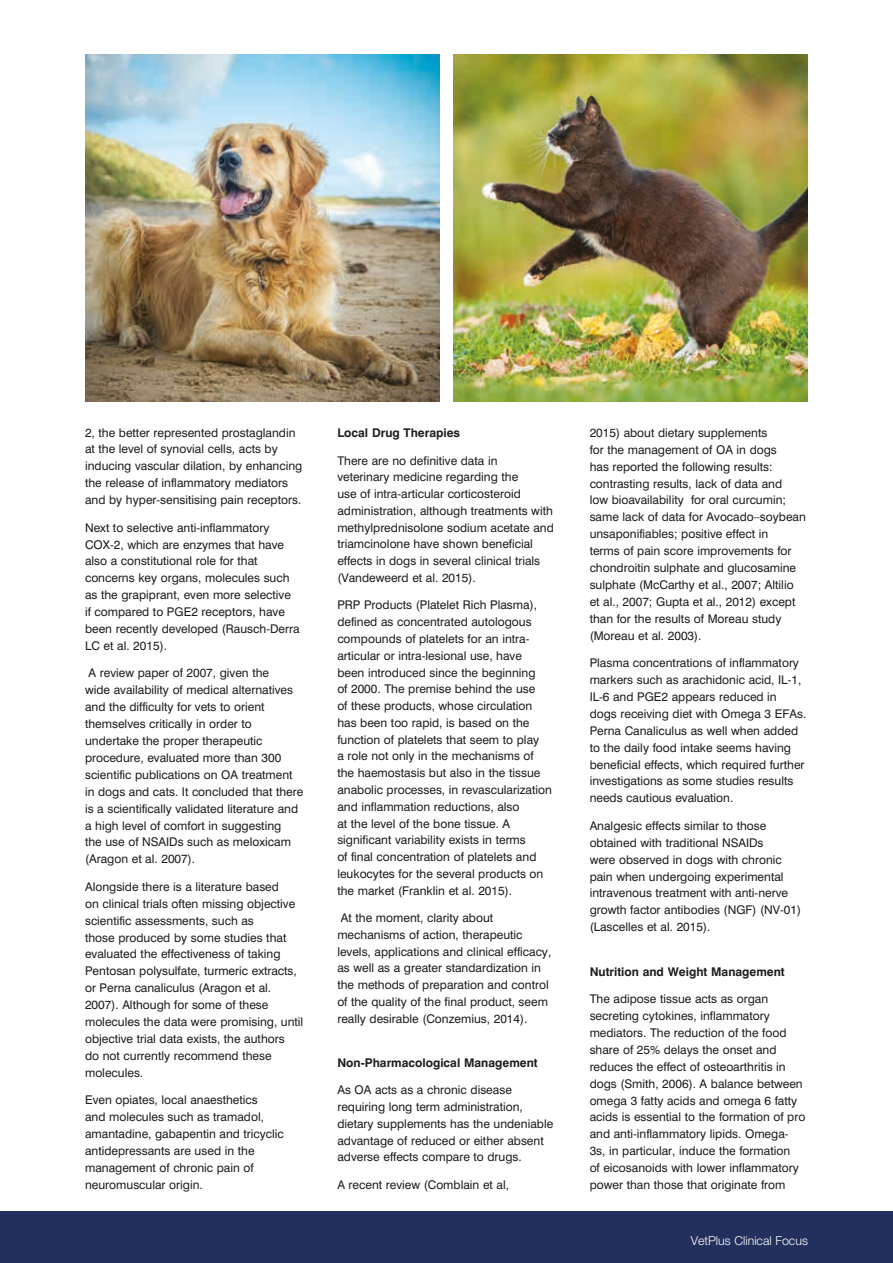
<style>
.page{position:relative;width:893px;height:1263px;background:#fff}
.page>*{position:absolute;margin:0;border:0;box-sizing:border-box;transform-origin:0 0}
.t1{font:300 12.3px "Helvetica Neue CELT";color:#fff}
.t2{font:12px/17px "Swiss 721 BT";color:#1d1d1b}
.t3{font:700 12px "Swiss 721 BT";color:#1d1d1b}
</style>
<div class="page">
<div style="left:0;top:1212px;width:893px;height:51px;background:#232f5d"></div>
<img style="left:85px;top:54px;width:355px;height:348px">
<img style="left:453px;top:54px;width:355px;height:348px">
<p class="t2" style="left:85px;top:424px;width:219px">2, the better represented prostaglandin at the level of synovial cells, acts by inducing vascular dilation, by enhancing the release of inflammatory mediators and by hyper-sensitising pain receptors.</p>
<p class="t2" style="left:85px;top:519px;width:216px">Next to selective anti-inflammatory COX-2, which are enzymes that have also a constitutional role for that concerns key organs, molecules such as the grapiprant, even more selective if compared to PGE2 receptors, have been recently developed (Rausch-Derra LC et al. 2015).</p>
<p class="t2" style="left:85px;top:665px;width:220px;text-indent:4px">A review paper of 2007, given the<br>wide availability of medical alternatives and the difficulty for vets to orient themselves critically in order to undertake the proper therapeutic procedure, evaluated more than 300 scientific publications on OA treatment in dogs and cats. It concluded that there is a scientifically validated literature and a high level of comfort in suggesting<br>the use of NSAIDs such as meloxicam (Aragon et al. 2007).</p>
<p class="t2" style="left:85px;top:878px;width:220px">Alongside there is a literature based<br>on clinical trials often missing objective scientific assessments, such as<br>those produced by some studies that evaluated the effectiveness of taking Pentosan polysulfate, turmeric extracts, or Perna canaliculus (Aragon et al.<br>2007). Although for some of these molecules the data were promising, until objective trial data exists, the authors<br>do not currently recommend these molecules.</p>
<p class="t2" style="left:85px;top:1091px;width:200px">Even opiates, local anaesthetics<br>and molecules such as tramadol, amantadine, gabapentin and tricyclic antidepressants are used in the management of chronic pain of neuromuscular origin.</p>
<p class="t3" style="left:337px;top:426px;width:124px">Local Drug Therapies</p>
<p class="t2" style="left:337px;top:452px;width:218px">There are no definitive data in<br>veterinary medicine regarding the<br>use of intra-articular corticosteroid administration, although treatments with methylprednisolone sodium acetate and triamcinolone have shown beneficial effects in dogs in several clinical trials (Vandeweerd et al. 2015).</p>
<p class="t2" style="left:337px;top:597px;width:216px">PRP Products (Platelet Rich Plasma), defined as concentrated autologous compounds of platelets for an intra&shy;articular or intra-lesional use, have been introduced since the beginning<br>of 2000. The premise behind the use<br>of these products, whose circulation has been too rapid, is based on the function of platelets that seem to play<br>a role not only in the mechanisms of the haemostasis but also in the tissue anabolic processes, in revascularization and inflammation reductions, also<br>at the level of the bone tissue. A significant variability exists in terms<br>of final concentration of platelets and leukocytes for the several products on the market (Franklin et al. 2015).</p>
<p class="t2" style="left:337px;top:909px;width:215px;text-indent:4px">At the moment, clarity about mechanisms of action, therapeutic levels, applications and clinical efficacy, as well as a greater standardization in the methods of preparation and control of the quality of the final product, seem really desirable (Conzemius, 2014).</p>
<p class="t3" style="left:337px;top:1055px;width:202px">Non-Pharmacological Management</p>
<p class="t2" style="left:337px;top:1081px;width:217px">As OA acts as a chronic disease requiring long term administration, dietary supplements has the undeniable advantage of reduced or either absent adverse effects compare to drugs.</p>
<p class="t2" style="left:337px;top:1176px;width:173px">A recent review (Comblain et al,</p>
<p class="t2" style="left:590px;top:424px;width:218px">2015) about dietary supplements<br>for the management of OA in dogs<br>has reported the following results: contrasting results, lack of data and<br>low bioavailability for oral curcumin; same lack of data for Avocado–soybean unsaponifiables; positive effect in<br>terms of pain score improvements for chondroitin sulphate and glucosamine sulphate (McCarthy et al., 2007; Altilio et al., 2007; Gupta et al., 2012) except than for the results of Moreau study (Moreau et al. 2003).</p>
<p class="t2" style="left:590px;top:654px;width:218px">Plasma concentrations of inflammatory markers such as arachidonic acid, IL-1, IL-6 and PGE2 appears reduced in dogs receiving diet with Omega 3 EFAs.<br>Perna Canaliculus as well when added to the daily food intake seems having beneficial effects, which required further investigations as some studies results needs cautious evaluation.</p>
<p class="t2" style="left:590px;top:817px;width:213px">Analgesic effects similar to those obtained with traditional NSAIDs<br>were observed in dogs with chronic pain when undergoing experimental intravenous treatment with anti-nerve growth factor antibodies (NGF) (NV-01) (Lascelles et al. 2015).</p>
<p class="t3" style="left:590px;top:964px;width:197px">Nutrition and Weight Management</p>
<p class="t2" style="left:590px;top:990px;width:217px">The adipose tissue acts as organ secreting cytokines, inflammatory mediators. The reduction of the food share of 25% delays the onset and reduces the effect of osteoarthritis in dogs (Smith, 2006). A balance between omega 3 fatty acids and omega 6 fatty acids is essential to the formation of pro and anti-inflammatory lipids. Omega-3s, in particular, induce the formation<br>of eicosanoids with lower inflammatory power than those that originate from</p>
<p class="t1" style="left:691px;top:1233px;width:119px">VetPlus Clinical Focus</p>
</div>
